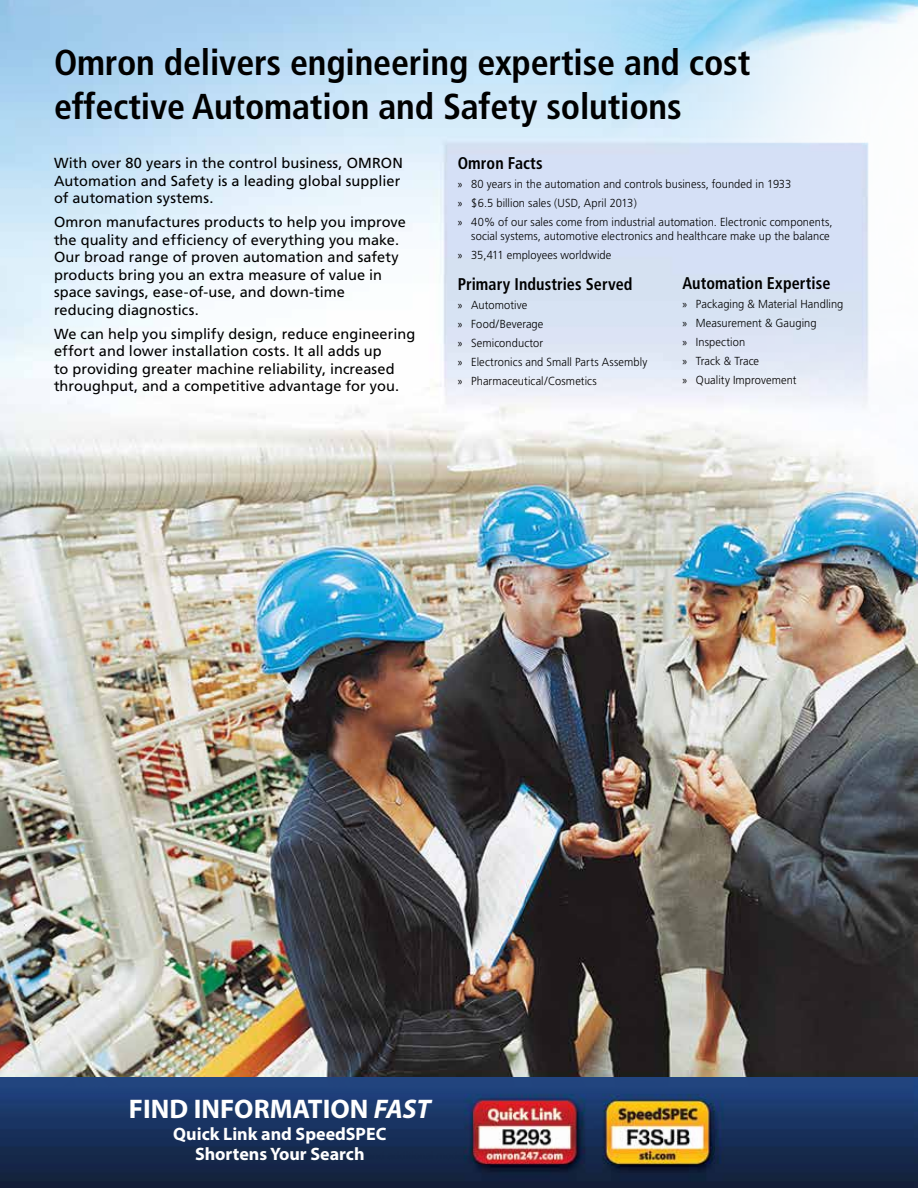
<style>
.page{position:relative;width:918px;height:1188px;background:#fff}
.page>*{position:absolute;margin:0;border:0;box-sizing:border-box;transform-origin:0 0}
.t1{font:700 condensed 36px/43.5px "Frutiger";letter-spacing:-.005em;color:#000}
.t2{font:700 27px "Myriad Pro";color:#fff}
.t3{font:700 18px/19.5px "Myriad Pro";color:#fff;text-align:center}
.t4{font:700 condensed 16.95px "Frutiger";letter-spacing:.005em;color:#000;scale:.95 1}
.t5{font:14.55px/17.4px "Frutiger";letter-spacing:.005em;color:#000}
.t6{font:300 11.7px/19px "Frutiger";letter-spacing:.01em;color:#000;scale:.95 1}
.s1{font-family:"Myriad Pro";font-weight:400}
.s2{font-style:italic}
</style>
<div class="page">
<img style="left:0;top:0;width:918px;height:1078px">
<img style="left:0;top:1078px;width:918px;height:110px">
<h1 class="t1" style="left:54px;top:41px;width:698px">Omron delivers engineering expertise and cost effective Automation and Safety solutions</h1>
<p class="t5" style="left:54px;top:155px;width:350px">With over 80 years in the control business, OMRON<br>Automation and Safety is a leading global supplier of automation systems.</p>
<p class="t5" style="left:54px;top:214px;width:353px">Omron manufactures products to help you improve the quality and efficiency of everything you make.<br>Our broad range of proven automation and safety products bring you an extra measure of value in space savings, ease-of-use, and down-time reducing diagnostics.</p>
<p class="t5" style="left:54px;top:325px;width:363px">We can help you simplify design, reduce engineering effort and lower installation costs. It all adds up<br>to providing greater machine reliability, increased throughput, and a competitive advantage for you.</p>
<p class="t4" style="left:458px;top:153px;width:91px">Omron Facts</p>
<p class="t6" style="left:458px;top:174px;width:396px"><span class="s1">»</span> 80 years in the automation and controls business, founded in 1933<br><span class="s1">»</span> $6.5 billion sales (USD, April 2013)<br><span class="s1">»</span> 40% of our sales come from industrial automation. Electronic components,</p>
<p class="t6" style="left:458px;top:226px;width:393px;line-height:19.5px;text-indent:14px">social systems, automotive electronics and healthcare make up the balance <span class="s1">»</span> 35,411 employees worldwide</p>
<p class="t4" style="left:458px;top:274px;width:186px">Primary Industries Served</p>
<p class="t6" style="left:458px;top:295px;width:201px"><span class="s1">»</span> Automotive<br><span class="s1">»</span> Food/Beverage<br><span class="s1">»</span> Semiconductor<br><span class="s1">»</span> Electronics and Small Parts Assembly <span class="s1">»</span> Pharmaceutical/Cosmetics</p>
<p class="t4" style="left:682px;top:273px;width:157px">Automation Expertise</p>
<p class="t6" style="left:682px;top:295px;width:171px"><span class="s1">»</span> Packaging &amp; Material Handling <span class="s1">»</span> Measurement &amp; Gauging<br><span class="s1">»</span> Inspection<br><span class="s1">»</span> Track &amp; Trace<br><span class="s1">»</span> Quality Improvement</p>
<h2 class="t2" style="left:129px;top:1091px;width:303px">FIND INFORMATION <span class="s2">FAST</span></h2>
<p class="t3" style="left:173px;top:1124px;width:215px">Quick Link and SpeedSPEC<br>Shortens Your Search</p>
</div>
